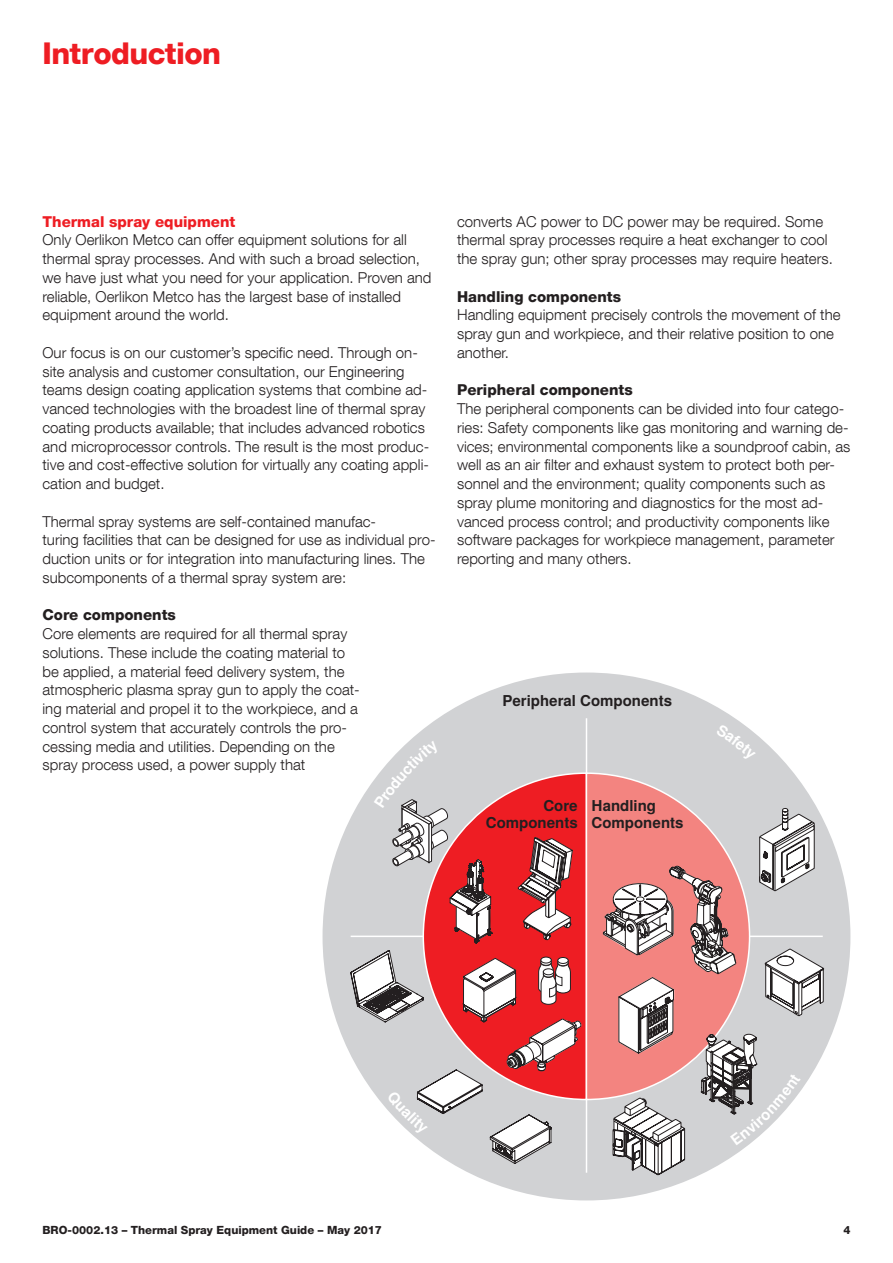
<style>
.page{position:relative;width:893px;height:1263px;background:#fff}
.page>*{position:absolute;margin:0;border:0;box-sizing:border-box;transform-origin:0 0}
.t1{font:800 30px "Helvetica Neue LT Com";letter-spacing:-.02em;color:#ee1d23}
.t2{font:300 15px/18.8px "Helvetica Neue LT Com";color:#231f20}
.t3{font:800 15px "Helvetica Neue LT Com";color:#231f20}
.t4{font:700 15px/16.5px "Nimbus Sans Global";color:#231f20;text-align:right}
.t5{font:800 15px "Helvetica Neue LT Com";color:#ee1d23}
.t6{font:800 11.25px "Helvetica Neue LT Com";color:#231f20}
</style>
<div class="page">
<div style="left:323px;top:672px;width:527px;height:528px;background:#d1d2d4;border-radius:50%"></div>
<svg style="left:423px;top:772px;width:162px;height:329px;background:#eb2e34"></svg>
<svg style="left:585px;top:772px;width:103px;height:329px;background:#ef9491"></svg>
<svg style="left:517px;top:837px;width:56px;height:103px;background:#c36769"></svg>
<hr style="left:351px;top:935px;width:72px;height:2px;background:#fff">
<hr style="left:586px;top:718px;width:1px;height:56px;background:#fff">
<hr style="left:586px;top:1100px;width:1px;height:73px;background:#fff">
<svg style="left:374px;top:741px;width:119px;height:203px"></svg>
<svg style="left:603px;top:808px;width:221px;height:368px"></svg>
<svg style="left:350px;top:950px;width:232px;height:214px"></svg>
<h1 class="t1" style="left:43px;top:35px;width:180px">Introduction</h1>
<p class="t5" style="left:43px;top:212px;width:194px">Thermal spray equipment</p>
<p class="t2" style="left:43px;top:230px;width:391px">Only Oerlikon Metco can offer equipment solutions for all thermal spray processes. And with such a broad selection, we have just what you need for your application. Proven and reliable, Oerlikon Metco has the largest base of installed equipment around the world.</p>
<p class="t2" style="left:43px;top:343px;width:388px">Our focus is on our customer’s specific need. Through on&shy;site analysis and customer consultation, our Engineering teams design coating application systems that combine ad&shy;vanced technologies with the broadest line of thermal spray coating products available; that includes advanced robotics and microprocessor controls. The result is the most produc&shy;tive and cost-effective solution for virtually any coating appli&shy;cation and budget.</p>
<p class="t2" style="left:43px;top:512px;width:394px">Thermal spray systems are self-contained manufac-<br>turing facilities that can be designed for use as individual pro&shy;duction units or for integration into manufacturing lines. The subcomponents of a thermal spray system are:</p>
<p class="t3" style="left:43px;top:606px;width:135px">Core components</p>
<p class="t2" style="left:43px;top:624px;width:319px">Core elements are required for all thermal spray solutions. These include the coating material to be applied, a material feed delivery system, the atmospheric plasma spray gun to apply the coat&shy;ing material and propel it to the workpiece, and a control system that accurately controls the pro&shy;cessing media and utilities. Depending on the spray process used, a power supply that</p>
<p class="t2" style="left:457px;top:212px;width:377px">converts AC power to DC power may be required. Some thermal spray processes require a heat exchanger to cool the spray gun; other spray processes may require heaters.</p>
<p class="t3" style="left:457px;top:287px;width:165px">Handling components</p>
<p class="t2" style="left:457px;top:305px;width:385px">Handling equipment precisely controls the movement of the spray gun and workpiece, and their relative position to one another.</p>
<p class="t3" style="left:457px;top:381px;width:177px">Peripheral components</p>
<p class="t2" style="left:457px;top:399px;width:395px">The peripheral components can be divided into four catego&shy;ries: Safety components like gas monitoring and warning de&shy;vices; environmental components like a soundproof cabin, as well as an air filter and exhaust system to protect both per&shy;sonnel and the environment; quality components such as spray plume monitoring and diagnostics for the most ad&shy;vanced process control; and productivity components like software packages for workpiece management, parameter reporting and many others.</p>
<p class="t4" style="left:502px;top:693px;width:171px">Peripheral Components</p>
<p class="t4" style="left:486px;top:798px;width:93px">Core<br>Components</p>
<p class="t4" style="left:592px;top:798px;width:93px;text-align:left">Handling<br>Components</p>
<p class="t6" style="left:43px;top:1223px;width:341px">BRO-0002.13 – Thermal Spray Equipment Guide – May 2017</p>
<p class="t6" style="left:843px;top:1223px;width:9px">4</p>
</div>
